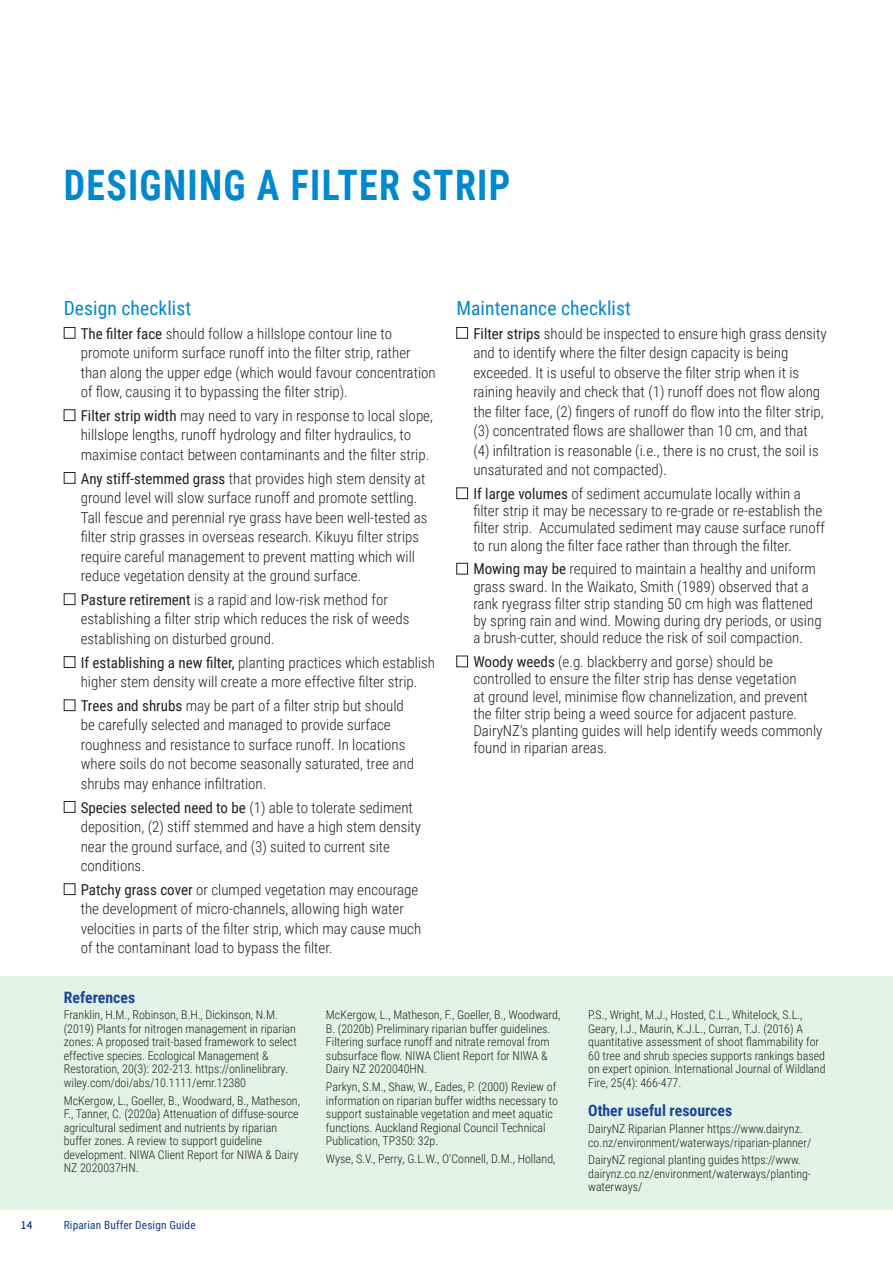
<style>
.page{position:relative;width:893px;height:1263px;background:#fff}
.page>*{position:absolute;margin:0;border:0;box-sizing:border-box;transform-origin:0 0}
.t1{font:700 42px "Roboto Condensed";letter-spacing:.035em;color:#0088ce;scale:.9 1}
.t2{font:19.5px "Roboto Condensed";letter-spacing:.005em;color:#0088ce}
.t3{font:700 15.75px "Roboto Condensed";color:#1a4698}
.t4{font:300 15px/19.5px "Roboto Condensed";color:#231f20}
.t5{font:300 12px/13.5px "Roboto Condensed";color:#231f20}
.t6{font:11.25px "Roboto Condensed";letter-spacing:.015em;color:#143b85}
.t7{font:500 11.25px "AF Klampenborg";color:#143b85}
.s1{font-weight:400}
</style>
<div class="page">
<div style="left:0;top:976px;width:893px;height:234px;background:#e3f2e7"></div>
<div style="left:64px;top:699px;width:11px;height:12px;border:1px solid #231f20"></div>
<div style="left:64px;top:801px;width:11px;height:12px;border:1px solid #231f20"></div>
<div style="left:64px;top:883px;width:11px;height:12px;border:1px solid #231f20"></div>
<div style="left:64px;top:327px;width:11px;height:12px;border:1px solid #231f20"></div>
<div style="left:456px;top:327px;width:12px;height:12px;border:1px solid #231f20"></div>
<div style="left:456px;top:487px;width:12px;height:12px;border:1px solid #231f20"></div>
<div style="left:456px;top:563px;width:12px;height:11px;border:1px solid #231f20"></div>
<div style="left:456px;top:656px;width:12px;height:11px;border:1px solid #231f20"></div>
<div style="left:64px;top:472px;width:11px;height:12px;border:1px solid #231f20"></div>
<div style="left:64px;top:593px;width:11px;height:12px;border:1px solid #231f20"></div>
<div style="left:64px;top:656px;width:11px;height:12px;border:1px solid #231f20"></div>
<div style="left:64px;top:409px;width:11px;height:12px;border:1px solid #231f20"></div>
<h1 class="t1" style="left:64px;top:155px;width:498px">DESIGNING A FILTER STRIP</h1>
<h2 class="t2" style="left:64px;top:294px;width:129px">Design checklist</h2>
<p class="t4" style="left:81px;top:323px;width:357px"><span class="s1">The filter face</span> should follow a hillslope contour line to promote uniform surface runoff into the filter strip, rather than along the upper edge (which would favour concentration of flow, causing it to bypassing the filter strip).</p>
<p class="t4" style="left:81px;top:405px;width:354px"><span class="s1">Filter strip width</span> may need to vary in response to local slope, hillslope lengths, runoff hydrology and filter hydraulics, to maximise contact between contaminants and the filter strip.</p>
<p class="t4" style="left:81px;top:468px;width:348px"><span class="s1">Any stiff-stemmed grass</span> that provides high stem density at ground level will slow surface runoff and promote settling.<br>Tall fescue and perennial rye grass have been well-tested as filter strip grasses in overseas research. Kikuyu filter strips require careful management to prevent matting which will reduce vegetation density at the ground surface.</p>
<p class="t4" style="left:81px;top:589px;width:330px"><span class="s1">Pasture retirement</span> is a rapid and low-risk method for establishing a filter strip which reduces the risk of weeds establishing on disturbed ground.</p>
<p class="t4" style="left:81px;top:652px;width:356px"><span class="s1">If establishing a new filter,</span> planting practices which establish higher stem density will create a more effective filter strip.</p>
<p class="t4" style="left:81px;top:695px;width:335px"><span class="s1">Trees and shrubs</span> may be part of a filter strip but should be carefully selected and managed to provide surface roughness and resistance to surface runoff. In locations where soils do not become seasonally saturated, tree and shrubs may enhance infiltration.</p>
<p class="t4" style="left:81px;top:797px;width:342px"><span class="s1">Species selected need to be</span> (1) able to tolerate sediment deposition, (2) stiff stemmed and have a high stem density near the ground surface, and (3) suited to current site conditions.</p>
<p class="t4" style="left:81px;top:879px;width:342px"><span class="s1">Patchy grass cover</span> or clumped vegetation may encourage the development of micro-channels, allowing high water velocities in parts of the filter strip, which may cause much of the contaminant load to bypass the filter.</p>
<h2 class="t2" style="left:456px;top:294px;width:176px">Maintenance checklist</h2>
<p class="t4" style="left:473px;top:323px;width:355px"><span class="s1">Filter strips</span> should be inspected to ensure high grass density and to identify where the filter design capacity is being exceeded. It is useful to observe the filter strip when it is raining heavily and check that (1) runoff does not flow along the filter face, (2) fingers of runoff do flow into the filter strip, (3) concentrated flows are shallower than 10 cm, and that (4) infiltration is reasonable (i.e., there is no crust, the soil is unsaturated and not compacted).</p>
<p class="t4" style="left:473px;top:484px;width:353px;line-height:17.2px"><span class="s1">If large volumes</span> of sediment accumulate locally within a filter strip it may be necessary to re-grade or re-establish the filter strip. Accumulated sediment may cause surface runoff to run along the filter face rather than through the filter.</p>
<p class="t4" style="left:473px;top:560px;width:350px;line-height:17.2px"><span class="s1">Mowing may be</span> required to maintain a healthy and uniform grass sward. In the Waikato, Smith (1989) observed that a rank ryegrass filter strip standing 50 cm high was flattened by spring rain and wind. Mowing during dry periods, or using a brush-cutter, should reduce the risk of soil compaction.</p>
<p class="t4" style="left:473px;top:653px;width:351px;line-height:17.2px"><span class="s1">Woody weeds</span> (e.g. blackberry and gorse) should be controlled to ensure the filter strip has dense vegetation<br>at ground level, minimise flow channelization, and prevent the filter strip being a weed source for adjacent pasture.<br>DairyNZ’s planting guides will help identify weeds commonly found in riparian areas.</p>
<p class="t3" style="left:64px;top:986px;width:73px">References</p>
<p class="t5" style="left:64px;top:1008px;width:235px">Franklin, H.M., Robinson, B.H., Dickinson, N.M. (2019) Plants for nitrogen management in riparian zones: A proposed trait-based framework to select effective species. Ecological Management &amp; Restoration, 20(3): 202-213. https://onlinelibrary. wiley.com/doi/abs/10.1111/emr.12380</p>
<p class="t5" style="left:64px;top:1093px;width:238px">McKergow, L., Goeller, B., Woodward, B., Matheson, F., Tanner, C. (2020a) Attenuation of diffuse-source agricultural sediment and nutrients by riparian buffer zones. A review to support guideline development. NIWA Client Report for NIWA &amp; Dairy NZ 2020037HN.</p>
<p class="t7" style="left:21px;top:1218px;width:13px">14</p>
<p class="t6" style="left:64px;top:1217px;width:133px">Riparian Buffer Design Guide</p>
<p class="t5" style="left:326px;top:1008px;width:236px">McKergow, L., Matheson, F., Goeller, B., Woodward, B. (2020b) Preliminary riparian buffer guidelines.<br>Filtering surface runoff and nitrate removal from subsurface flow. NIWA Client Report for NIWA &amp; Dairy NZ 2020040HN.</p>
<p class="t5" style="left:326px;top:1080px;width:234px">Parkyn, S.M., Shaw, W., Eades, P. (2000) Review of information on riparian buffer widths necessary to support sustainable vegetation and meet aquatic functions. Auckland Regional Council Technical Publication, TP350: 32p.</p>
<p class="t5" style="left:326px;top:1151px;width:231px">Wyse, S.V., Perry, G.L.W., O’Connell, D.M., Holland,</p>
<p class="t5" style="left:588px;top:1008px;width:239px">P.S., Wright, M.J., Hosted, C.L., Whitelock, S.L., Geary, I.J., Maurin, K.J.L., Curran, T.J. (2016) A quantitative assessment of shoot flammability for 60 tree and shrub species supports rankings based on expert opinion. International Journal of Wildland Fire, 25(4): 466-477.</p>
<p class="t3" style="left:588px;top:1100px;width:145px">Other useful resources</p>
<p class="t5" style="left:588px;top:1121px;width:225px">DairyNZ Riparian Planner https://www.dairynz. co.nz/environment/waterways/riparian-planner/</p>
<p class="t5" style="left:588px;top:1153px;width:224px">DairyNZ regional planting guides https://www. dairynz.co.nz/environment/waterways/planting&shy;waterways/</p>
</div>
